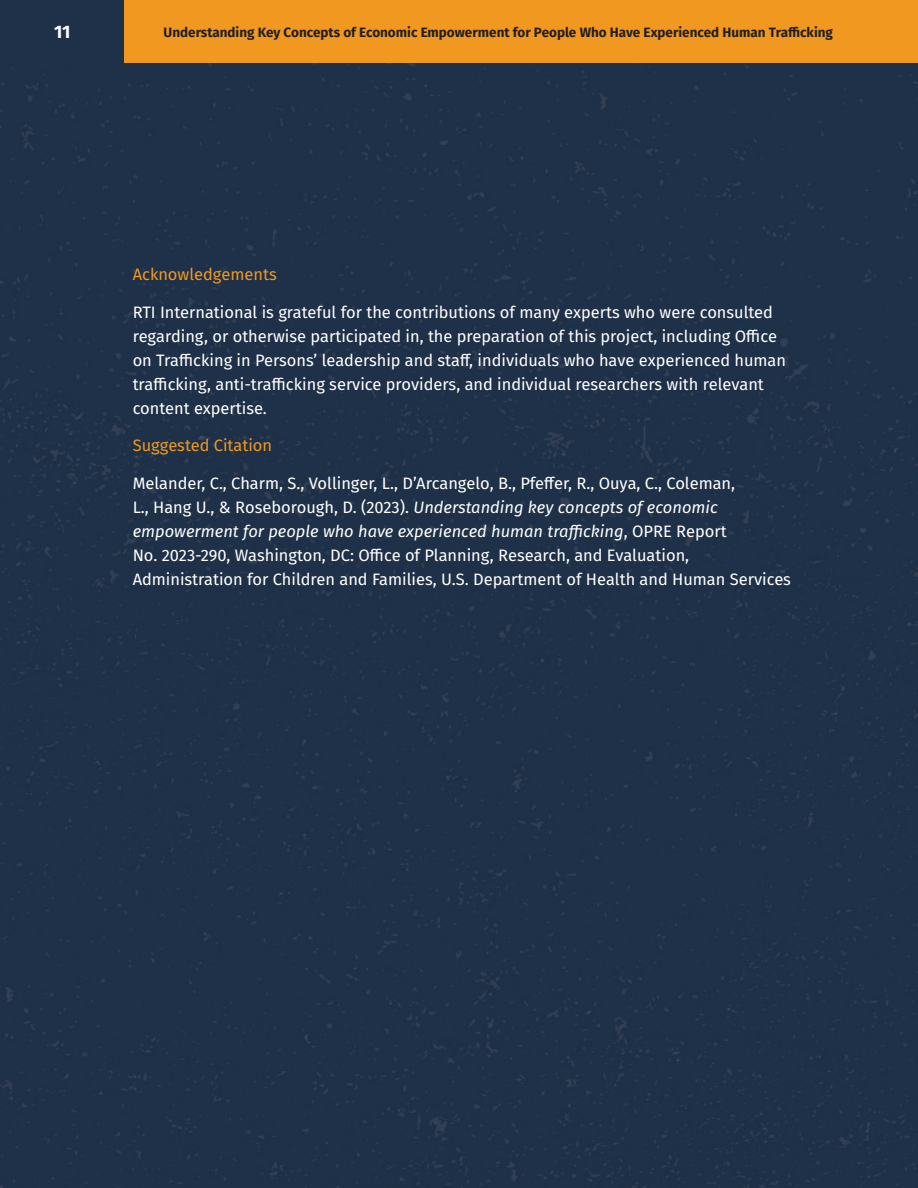
<style>
.page{position:relative;width:918px;height:1188px;background:#fff}
.page>*{position:absolute;margin:0;border:0;box-sizing:border-box;transform-origin:0 0}
.t1{font:700 18px "Fira Sans";color:#fff}
.t2{font:16.5px/24px "Fira Sans";color:#fff}
.t3{font:16.5px "Fira Sans";color:#f19820}
.t4{font:700 13.5px "Fira Sans";color:#231f20}
.s1{font-style:italic}
</style>
<div class="page">
<div style="left:0;top:62px;width:918px;height:1126px;background:#1f3148"></div>
<div style="left:0;top:0;width:124px;height:62px;background:#1e3148"></div>
<div style="left:124px;top:0;width:794px;height:62px;background:#f19820"></div>
<p class="t1" style="left:54px;top:16px;width:18px">11</p>
<p class="t4" style="left:164px;top:21px;width:671px">Understanding Key Concepts of Economic Empowerment for People Who Have Experienced Human Trafficking</p>
<h3 class="t3" style="left:133px;top:262px;width:146px">Acknowledgements</h3>
<p class="t2" style="left:133px;top:299px;width:655px">RTI International is grateful for the contributions of many experts who were consulted regarding, or otherwise participated in, the preparation of this project, including Office on Trafficking in Persons’ leadership and staff, individuals who have experienced human trafficking, anti-trafficking service providers, and individual researchers with relevant content expertise.</p>
<h3 class="t3" style="left:133px;top:433px;width:141px">Suggested Citation</h3>
<p class="t2" style="left:133px;top:470px;width:660px">Melander, C., Charm, S., Vollinger, L., D’Arcangelo, B., Pfeffer, R., Ouya, C., Coleman,<br>L., Hang U., &amp; Roseborough, D. (2023). <span class="s1">Understanding key concepts of economic empowerment for people who have experienced human trafficking</span>, OPRE Report<br>No. 2023-290, Washington, DC: Office of Planning, Research, and Evaluation, Administration for Children and Families, U.S. Department of Health and Human Services</p>
</div>
